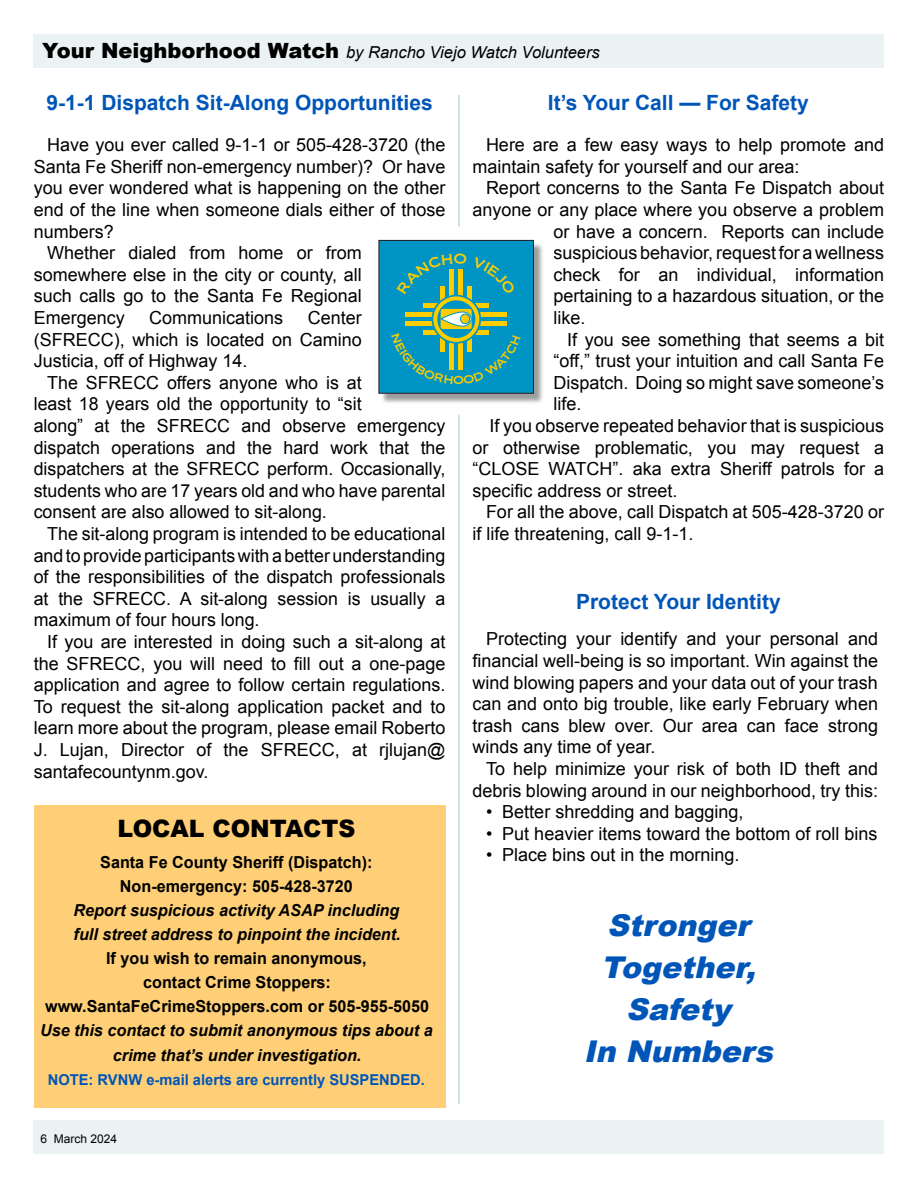
<style>
.page{position:relative;width:918px;height:1188px;background:#fff}
.page>*{position:absolute;margin:0;border:0;box-sizing:border-box;transform-origin:0 0}
.t1{font:italic 900 30px/42px "Arial";color:#0055b8;text-align:center}
.t2{font:900 24px "Arial";color:#000}
.t3{font:700 21px "Arial";color:#0055b8}
.t4{font:18px/21.6px "Arial";color:#000;text-align:justify}
.t5{font:700 16.5px/24px "Arial";color:#000;text-align:center}
.t6{font:italic 700 16.5px/24px "Arial";color:#000}
.t7{font:italic 16.5px "Arial";color:#000}
.t8{font:700 15px "Arial";color:#0055b8}
.t9{font:12px "Arial";color:#000}
.s1{font-weight:900;font-style:normal;font-size:21px}
</style>
<div class="page">
<div style="left:34px;top:1120px;width:850px;height:34px;background:#ebf2f4"></div>
<div style="left:34px;top:806px;width:412px;height:302px;background:#fecf76"></div>
<div style="left:34px;top:34px;width:850px;height:34px;background:#ebf2f4"></div>
<hr style="left:458px;top:95px;width:2px;height:132px;background:#bfdae0">
<hr style="left:458px;top:415px;width:2px;height:689px;background:#bfdae0">
<div style="left:382px;top:244px;width:162px;height:160px;background:#000;opacity:.39"></div>
<div style="left:379px;top:240px;width:154px;height:153px;background:#0094c4"></div>
<div style="left:379px;top:240px;width:155px;height:153px;border:1px solid #231f20"></div>
<svg style="left:405px;top:269px;width:102px;height:101px"></svg>
<p class="t7" style="left:42px;top:42px;width:559px"><span class="s1">Your Neighborhood Watch</span> by Rancho Viejo Watch Volunteers</p>
<p class="t3" style="left:47px;top:89px;width:388px">9-1-1 Dispatch Sit-Along Opportunities</p>
<p class="t4" style="left:47px;top:134px;width:400px">Have you ever called 9-1-1 or 505-428-3720 (the</p>
<p class="t4" style="left:34px;top:156px;width:413px">Santa Fe Sheriff non-emergency number)? Or have</p>
<p class="t4" style="left:34px;top:177px;width:413px">you ever wondered what is happening on the other</p>
<p class="t4" style="left:34px;top:199px;width:413px">end of the line when someone dials either of those</p>
<p class="t4" style="left:34px;top:221px;width:82px">numbers?</p>
<p class="t4" style="left:47px;top:242px;width:316px">Whether dialed from home or from</p>
<p class="t4" style="left:34px;top:264px;width:330px">somewhere else in the city or county, all</p>
<p class="t4" style="left:34px;top:285px;width:330px">such calls go to the Santa Fe Regional</p>
<p class="t4" style="left:34px;top:307px;width:93px">Emergency</p>
<p class="t4" style="left:149px;top:307px;width:136px">Communications</p>
<p class="t4" style="left:34px;top:307px;width:330px;text-indent:274px">Center (SFRECC), which is located on Camino Justicia, off of Highway 14.</p>
<p class="t4" style="left:34px;top:372px;width:413px;text-align:left;text-indent:14px">The SFRECC offers anyone who is at<br>least 18 years old the opportunity to “sit<br>along” at the SFRECC and observe emergency dispatch operations and the hard work that the dispatchers at the SFRECC perform. Occasionally, students who are 17 years old and who have parental consent are also allowed to sit-along.</p>
<p class="t4" style="left:34px;top:523px;width:413px;text-indent:14px">The sit-along program is intended to be educational and to provide participants with a better understanding of the responsibilities of the dispatch professionals at the SFRECC. A sit-along session is usually a maximum of four hours long.</p>
<p class="t4" style="left:34px;top:631px;width:413px;text-indent:14px">If you are interested in doing such a sit-along at the SFRECC, you will need to fill out a one-page application and agree to follow certain regulations.<br>To request the sit-along application packet and to learn more about the program, please email Roberto J. Lujan, Director of the SFRECC, at rjlujan@ santafecountynm.gov.</p>
<h2 class="t2" style="left:117px;top:811px;width:239px">LOCAL CONTACTS</h2>
<p class="t5" style="left:100px;top:851px;width:274px">Santa Fe County Sheriff (Dispatch):<br>Non-emergency: 505-428-3720</p>
<p class="t6" style="left:73px;top:899px;width:329px">Report suspicious activity ASAP including full street address to pinpoint the incident.</p>
<p class="t5" style="left:45px;top:947px;width:386px">If you wish to remain anonymous,<br>contact Crime Stoppers: www.SantaFeCrimeStoppers.com or 505-955-5050</p>
<p class="t6" style="left:40px;top:1019px;width:394px;text-align:center">Use this contact to submit anonymous tips about a crime that’s under investigation.</p>
<p class="t8" style="left:48px;top:1070px;width:379px">NOTE: RVNW e-mail alerts are currently SUSPENDED.</p>
<p class="t9" style="left:40px;top:1130px;width:78px">6 March 2024</p>
<p class="t3" style="left:548px;top:89px;width:263px">It’s Your Call — For Safety</p>
<p class="t4" style="left:472px;top:134px;width:413px;text-indent:14px">Here are a few easy ways to help promote and maintain safety for yourself and our area:</p>
<p class="t4" style="left:486px;top:177px;width:400px">Report concerns to the Santa Fe Dispatch about</p>
<p class="t4" style="left:472px;top:199px;width:413px">anyone or any place where you observe a problem</p>
<p class="t4" style="left:554px;top:221px;width:332px">or have a concern. Reports can include</p>
<p class="t4" style="left:554px;top:242px;width:332px">suspicious behavior, request for a wellness</p>
<p class="t4" style="left:554px;top:264px;width:332px">check for an individual, information</p>
<p class="t4" style="left:554px;top:285px;width:332px">pertaining to a hazardous situation, or the</p>
<p class="t4" style="left:554px;top:307px;width:34px">like.</p>
<p class="t4" style="left:567px;top:329px;width:319px">If you see something that seems a bit</p>
<p class="t4" style="left:554px;top:350px;width:332px">“off,” trust your intuition and call Santa Fe</p>
<p class="t4" style="left:554px;top:372px;width:332px">Dispatch. Doing so might save someone’s</p>
<p class="t4" style="left:554px;top:393px;width:30px">life.</p>
<p class="t4" style="left:490px;top:415px;width:396px">If you observe repeated behavior that is suspicious</p>
<p class="t4" style="left:472px;top:437px;width:413px">or otherwise problematic, you may request a</p>
<p class="t4" style="left:472px;top:458px;width:413px">“CLOSE WATCH”. aka extra Sheriff patrols for a</p>
<p class="t4" style="left:472px;top:480px;width:207px">specific address or street.</p>
<p class="t4" style="left:486px;top:501px;width:400px">For all the above, call Dispatch at 505-428-3720 or</p>
<p class="t4" style="left:472px;top:523px;width:223px">if life threatening, call 9-1-1.</p>
<p class="t3" style="left:576px;top:588px;width:206px">Protect Your Identity</p>
<p class="t4" style="left:472px;top:628px;width:407px;text-indent:14px">Protecting your identify and your personal and financial well-being is so important. Win against the wind blowing papers and your data out of your trash can and onto big trouble, like early February when trash cans blew over. Our area can face strong winds any time of year.</p>
<p class="t4" style="left:472px;top:758px;width:407px;text-align:right">To help minimize your risk of both ID theft and debris blowing around in our neighborhood, try this:</p>
<p class="t4" style="left:486px;top:801px;width:259px">• Better shredding and bagging,</p>
<p class="t4" style="left:486px;top:823px;width:393px">• Put heavier items toward the bottom of roll bins</p>
<p class="t4" style="left:486px;top:844px;width:255px">• Place bins out in the morning.</p>
<h1 class="t1" style="left:584px;top:904px;width:199px">Stronger<br>Together,<br>Safety<br>In Numbers</h1>
</div>
